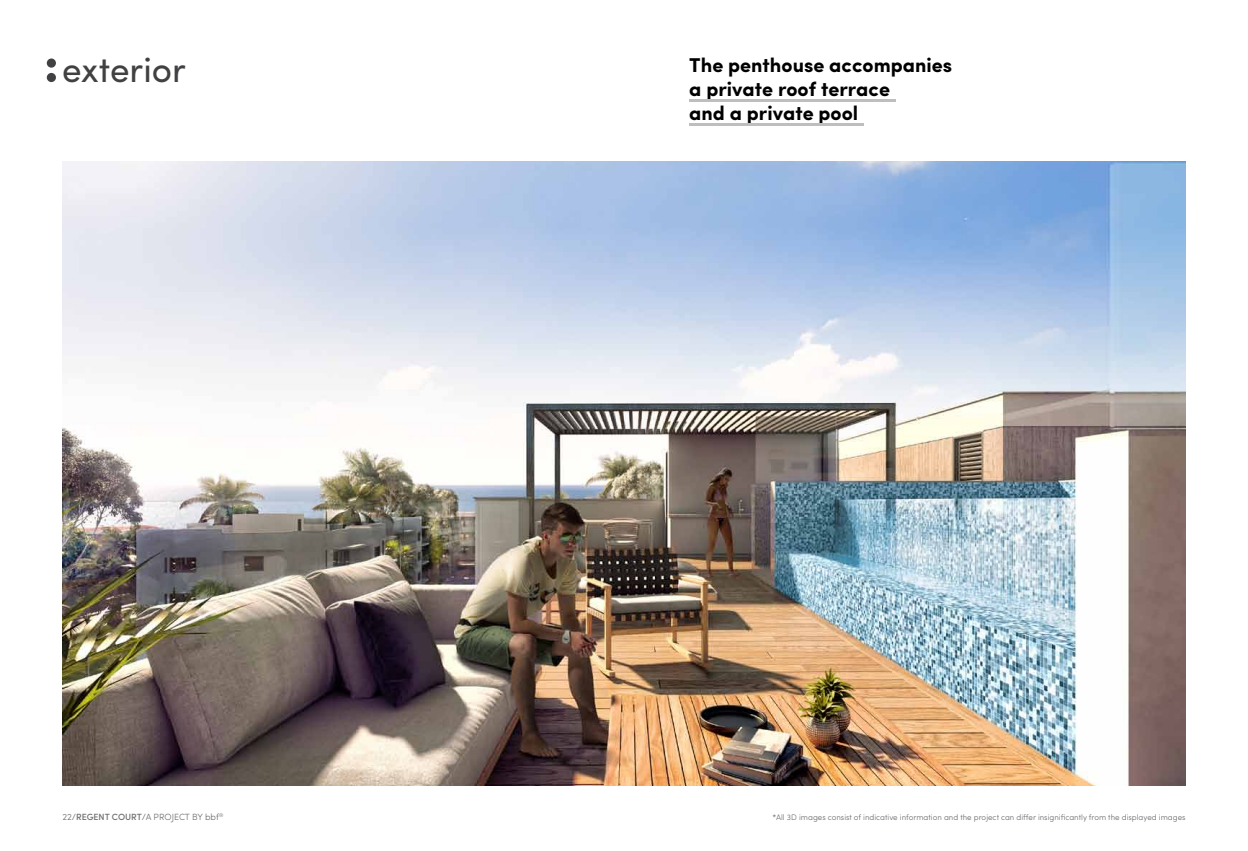
<style>
.page{position:relative;width:1248px;height:851px;background:#fff}
.page>*{position:absolute;margin:0;border:0;box-sizing:border-box;transform-origin:0 0}
.t1{font:35px "Sofia Pro";color:#414042}
.t2{font:700 20px/24px "Sofia Pro";color:#000}
.t3{font:300 9px "Sofia Pro";color:#6d6e71}
.t4{font:300 8px "Sofia Pro";color:#6d6e71}
.s1{font-weight:500}
</style>
<div class="page">
<img style="left:62px;top:161px;width:1123px;height:624px">
<div style="left:47px;top:58px;width:9px;height:10px;background:#414042;border-radius:50%"></div>
<div style="left:47px;top:73px;width:9px;height:9px;background:#414042;border-radius:50%"></div>
<hr style="left:689px;top:99px;width:206px;height:3px;background:#bcbec0">
<hr style="left:689px;top:123px;width:174px;height:3px;background:#bcbec0">
<h1 class="t1" style="left:62px;top:44px;width:125px">exterior</h1>
<h2 class="t2" style="left:689px;top:51px;width:264px">The penthouse accompanies a private roof terrace<br>and a private pool</h2>
<p class="t3" style="left:62px;top:809px;width:162px">22/<span class="s1">REGENT COURT</span>/A PROJECT BY bbf<sup>®</sup></p>
<p class="t4" style="left:772px;top:811px;width:414px">*All 3D images consist of indicative information and the project can differ insignificantly from the displayed images</p>
</div>
